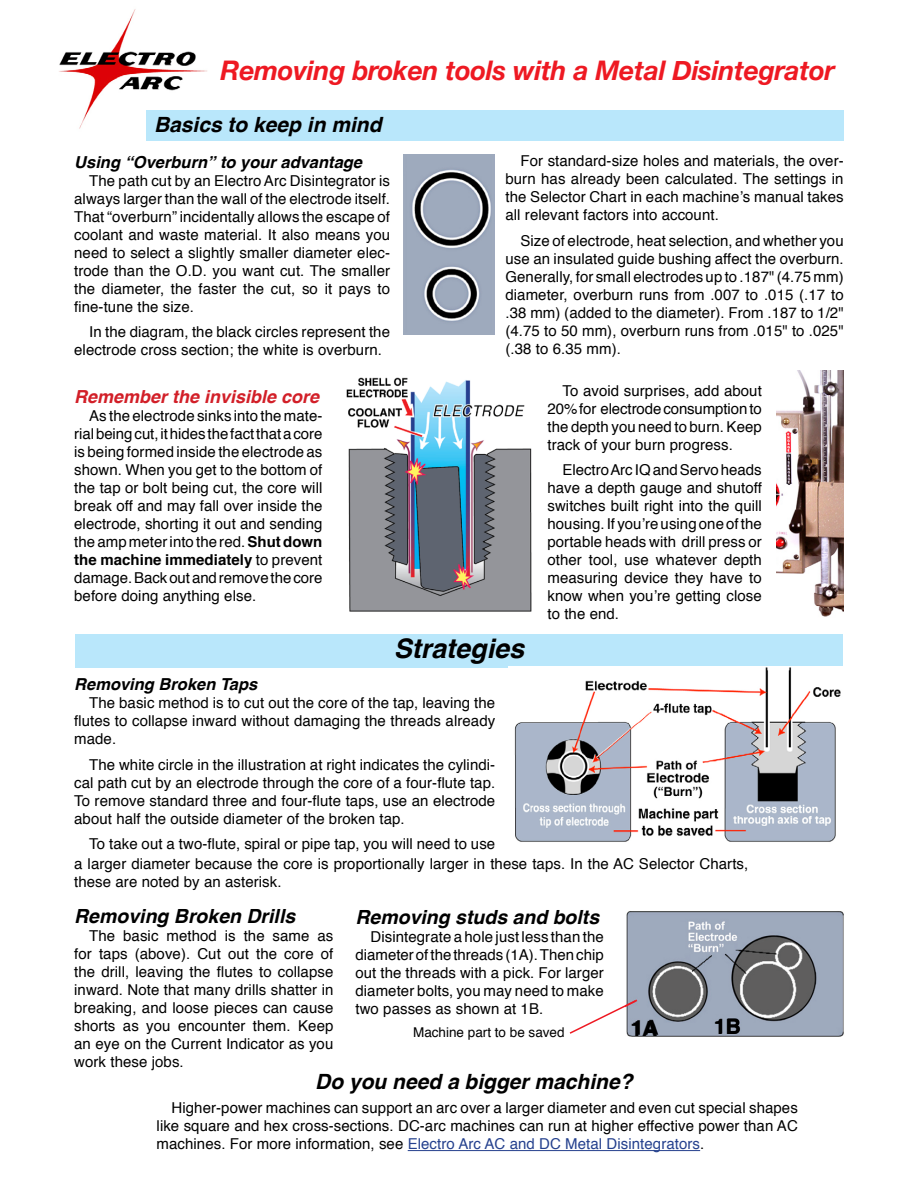
<style>
.page{position:relative;width:918px;height:1188px;background:#fff}
.page>*{position:absolute;margin:0;border:0;box-sizing:border-box;transform-origin:0 0}
.t1{font:italic 700 27px "Helvetica Neue";letter-spacing:-.01em;color:#ee1922}
.t2{font:italic 700 27px "Helvetica";color:#000}
.t3{font:italic 700 21px "Helvetica";color:#000}
.t4{font:700 21px "Helvetica";color:#000}
.t5{font:italic 700 19.5px "Helvetica";color:#000}
.t6{font:italic 700 18px "Helvetica";color:#d21f28}
.t7{font:italic 700 16.5px "Helvetica";color:#000}
.t8{font:15px/18px "Helvetica";letter-spacing:.005em;color:#000;text-align:justify}
.t9{font:13.5px "Helvetica";color:#000}
.s1{font-weight:700}
.s2{color:#25418e}
</style>
<div class="page">
<img style="left:59px;top:9px;width:148px;height:120px">
<div style="left:146px;top:110px;width:698px;height:31px;background:#b9e7fb"></div>
<div style="left:75px;top:634px;width:768px;height:33px;background:#b9e7fb"></div>
<img style="left:404px;top:155px;width:90px;height:179px">
<img style="left:626px;top:911px;width:218px;height:126px">
<svg style="left:569px;top:999px;width:68px;height:36px"></svg>
<img style="left:508px;top:666px;width:335px;height:176px">
<hr style="left:408px;top:1150px;width:292px;height:1px;background:#25418e">
<img style="left:346px;top:377px;width:186px;height:235px">
<img style="left:776px;top:371px;width:68px;height:246px">
<h1 class="t1" style="left:220px;top:50px;width:616px">Removing broken tools with a Metal Disintegrator</h1>
<h2 class="t3" style="left:154px;top:107px;width:229px">Basics to keep in mind</h2>
<p class="t7" style="left:74px;top:148px;width:289px">Using “Overburn” to your advantage</p>
<p class="t8" style="left:74px;top:172px;width:317px;text-indent:15px">The path cut by an Electro Arc Disintegrator is always larger than the wall of the electrode itself.<br>That “overburn” incidentally allows the escape of coolant and waste material. It also means you need to select a slightly smaller diameter elec&shy;trode than the O.D. you want cut. The smaller the diameter, the faster the cut, so it pays to fine-tune the size.</p>
<p class="t8" style="left:74px;top:324px;width:317px;text-indent:15px">In the diagram, the black circles represent the electrode cross section; the white is overburn.</p>
<p class="t6" style="left:74px;top:382px;width:247px">Remember the invisible core</p>
<p class="t8" style="left:74px;top:407px;width:250px;text-indent:15px">As the electrode sinks into the mate&shy;rial being cut, it hides the fact that a core is being formed inside the electrode as shown. When you get to the bottom of the tap or bolt being cut, the core will break off and may fall over inside the electrode, shorting it out and sending the amp meter into the red. <span class="s1">Shut down the machine immediately</span> to prevent damage. Back out and remove the core before doing anything else.</p>
<p class="t8" style="left:506px;top:153px;width:340px;text-indent:15px">For standard-size holes and materials, the over&shy;burn has already been calculated. The settings in the Selector Chart in each machine’s manual takes all relevant factors into account.</p>
<p class="t8" style="left:506px;top:232px;width:340px;text-indent:15px">Size of electrode, heat selection, and whether you use an insulated guide bushing affect the overburn.<br>Generally, for small electrodes up to .187" (4.75 mm) diameter, overburn runs from .007 to .015 (.17 to .38 mm) (added to the diameter). From .187 to 1/2" (4.75 to 50 mm), overburn runs from .015" to .025" (.38 to 6.35 mm).</p>
<p class="t8" style="left:548px;top:382px;width:216px;text-indent:15px">To avoid surprises, add about 20% for electrode consumption to the depth you need to burn. Keep track of your burn progress.</p>
<p class="t8" style="left:548px;top:461px;width:216px;text-indent:15px">Electro Arc IQ and Servo heads have a depth gauge and shutoff switches built right into the quill housing. If you’re using one of the portable heads with drill press or other tool, use whatever depth measuring device they have to know when you’re getting close to the end.</p>
<h1 class="t2" style="left:394px;top:626px;width:132px">Strategies</h1>
<p class="t7" style="left:74px;top:671px;width:185px">Removing Broken Taps</p>
<p class="t8" style="left:74px;top:695px;width:423px;text-indent:15px">The basic method is to cut out the core of the tap, leaving the flutes to collapse inward without damaging the threads already made.</p>
<p class="t8" style="left:74px;top:756px;width:423px;text-indent:15px">The white circle in the illustration at right indicates the cylindi&shy;cal path cut by an electrode through the core of a four-flute tap.<br>To remove standard three and four-flute taps, use an electrode about half the outside diameter of the broken tap.</p>
<p class="t8" style="left:89px;top:836px;width:408px">To take out a two-flute, spiral or pipe tap, you will need to use</p>
<p class="t8" style="left:74px;top:855px;width:676px">a larger diameter because the core is proportionally larger in these taps. In the AC Selector Charts, these are noted by an asterisk.</p>
<h3 class="t5" style="left:74px;top:900px;width:223px">Removing Broken Drills</h3>
<p class="t8" style="left:74px;top:927px;width:261px;text-indent:15px">The basic method is the same as for taps (above). Cut out the core of the drill, leaving the flutes to collapse inward. Note that many drills shatter in breaking, and loose pieces can cause shorts as you encounter them. Keep an eye on the Current Indicator as you work these jobs.</p>
<h3 class="t5" style="left:356px;top:901px;width:245px">Removing studs and bolts</h3>
<p class="t8" style="left:356px;top:928px;width:250px;text-indent:15px">Disintegrate a hole just less than the diameter of the threads (1A). Then chip out the threads with a pick. For larger diameter bolts, you may need to make two passes as shown at 1B.</p>
<p class="t9" style="left:413px;top:1022px;width:153px">Machine part to be saved</p>
<h2 class="t4" style="left:630px;top:1011px;width:28px">1A</h2>
<h2 class="t4" style="left:714px;top:1010px;width:28px">1B</h2>
<h2 class="t3" style="left:315px;top:1064px;width:319px">Do you need a bigger machine?</h2>
<p class="t8" style="left:157px;top:1100px;width:643px;text-indent:15px">Higher-power machines can support an arc over a larger diameter and even cut special shapes like square and hex cross-sections. DC-arc machines can run at higher effective power than AC machines. For more information, see <span class="s2">Electro Arc AC and DC Metal Disintegrators</span>.</p>
</div>
